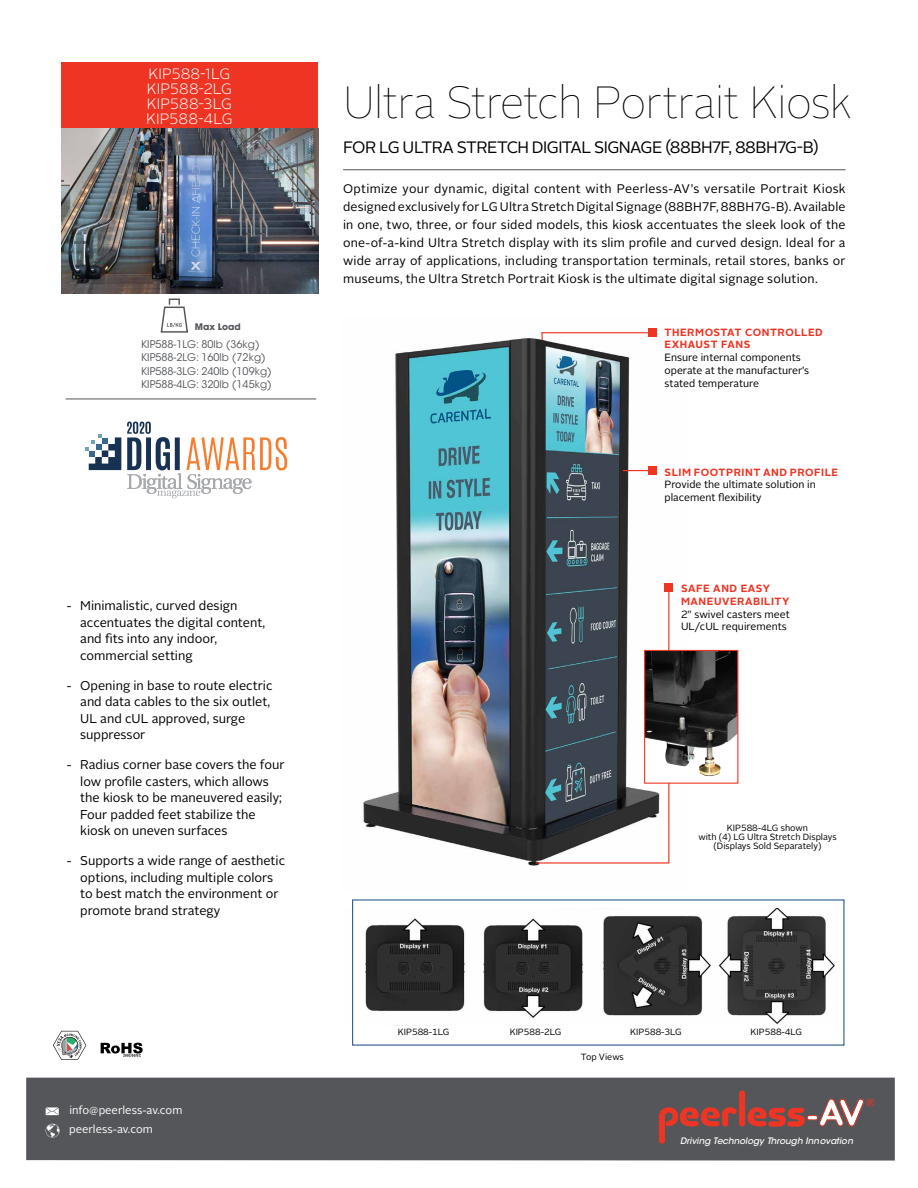
<style>
.page{position:relative;width:918px;height:1188px;background:#fff}
.page>*{position:absolute;margin:0;border:0;box-sizing:border-box;transform-origin:0 0}
.t1{font:100 45px "Alright Sans";letter-spacing:-.025em;color:#000}
.t2{font:16.5px "Alright Sans";letter-spacing:-.035em;color:#000}
.t3{font:300 15px/15px "Alright Sans";letter-spacing:.005em;color:#fff}
.t4{font:12.75px/16.5px "Alright Sans";color:#000}
.t5{font:12.45px/18px "Alright Sans";letter-spacing:.015em;color:#000;text-align:justify}
.t6{font:11.25px "Alright Sans";color:#fff}
.t7{font:10.5px/12.8px "Alright Sans";color:#000}
.t8{font:10.5px/13.5px "ITC Avant Garde Std";color:#54565a}
.t9{font:700 10.5px/12.8px "Alright Sans";letter-spacing:.05em;color:#ee3524}
.t10{font:9px/9px "Alright Sans";color:#000;text-align:center}
.t11{font:700 9px "ITC Avant Garde Std";color:#54565a}
.t12{font:italic 500 8.85px "ITC Avant Garde Std";color:#fff}
</style>
<div class="page">
<hr style="left:66px;top:399px;width:250px;height:1px;background:#54565a">
<img style="left:61px;top:128px;width:257px;height:165px">
<img style="left:363px;top:328px;width:327px;height:538px">
<hr style="left:343px;top:169px;width:503px;height:1px;background:#54565a">
<div style="left:61px;top:63px;width:257px;height:65px;background:#ee3524"></div>
<svg style="left:101px;top:1043px;width:42px;height:14px"></svg>
<svg style="left:53px;top:1031px;width:33px;height:29px"></svg>
<svg style="left:623px;top:470px;width:25px;height:1px"></svg>
<div style="left:648px;top:328px;width:8px;height:9px;background:#ee3524"></div>
<div style="left:648px;top:466px;width:8px;height:9px;background:#ee3524"></div>
<svg style="left:541px;top:332px;width:112px;height:9px"></svg>
<svg style="left:534px;top:591px;width:136px;height:273px"></svg>
<img style="left:365px;top:908px;width:470px;height:116px">
<div style="left:26px;top:1078px;width:869px;height:83px;background:#54565a"></div>
<svg style="left:659px;top:1107px;width:78px;height:37px"></svg>
<div style="left:739px;top:1091px;width:6px;height:36px;background:#ee3524;border-radius:3px"></div>
<svg style="left:748px;top:1099px;width:127px;height:28px"></svg>
<svg style="left:46px;top:1107px;width:13px;height:8px"></svg>
<svg style="left:46px;top:1124px;width:14px;height:14px"></svg>
<svg style="left:161px;top:299px;width:27px;height:34px"></svg>
<svg style="left:646px;top:652px;width:90px;height:130px"></svg>
<img style="left:646px;top:652px;width:83px;height:124px">
<div style="left:644px;top:650px;width:94px;height:134px;border:1px solid #ee3524"></div>
<div style="left:664px;top:583px;width:9px;height:9px;background:#ee3524"></div>
<svg style="left:85px;top:434px;width:36px;height:36px"></svg>
<svg style="left:127px;top:422px;width:160px;height:76px"></svg>
<p class="t3" style="left:146px;top:66px;width:88px">KIP588-1LG<br>KIP588-2LG<br>KIP588-3LG<br>KIP588-4LG</p>
<p class="t11" style="left:195px;top:321px;width:47px">Max Load</p>
<p class="t8" style="left:141px;top:337px;width:132px">KIP588-1LG: 80lb (36kg)<br>KIP588-2LG: 160lb (72kg)<br>KIP588-3LG: 240lb (109kg)<br>KIP588-4LG: 320lb (145kg)</p>
<p class="t4" style="left:80px;top:598px;width:186px;text-indent:-14px">- Minimalistic, curved design accentuates the digital content, and fits into any indoor, commercial setting</p>
<p class="t4" style="left:80px;top:677px;width:194px;text-indent:-14px">- Opening in base to route electric and data cables to the six outlet,<br>UL and cUL approved, surge suppressor</p>
<p class="t4" style="left:80px;top:757px;width:206px;text-indent:-14px">- Radius corner base covers the four low profile casters, which allows the kiosk to be maneuvered easily;<br>Four padded feet stabilize the kiosk on uneven surfaces</p>
<p class="t4" style="left:80px;top:853px;width:207px;text-indent:-14px">- Supports a wide range of aesthetic options, including multiple colors to best match the environment or promote brand strategy</p>
<p class="t6" style="left:69px;top:1103px;width:114px">info@peerless-av.com</p>
<p class="t6" style="left:69px;top:1122px;width:85px">peerless-av.com</p>
<h1 class="t1" style="left:343px;top:72px;width:510px">Ultra Stretch Portrait Kiosk</h1>
<h2 class="t2" style="left:343px;top:136px;width:477px">FOR LG ULTRA STRETCH DIGITAL SIGNAGE (88BH7F, 88BH7G-B)</h2>
<p class="t5" style="left:343px;top:180px;width:504px">Optimize your dynamic, digital content with Peerless-AV’s versatile Portrait Kiosk designed exclusively for LG Ultra Stretch Digital Signage (88BH7F, 88BH7G-B). Available in one, two, three, or four sided models, this kiosk accentuates the sleek look of the one-of-a-kind Ultra Stretch display with its slim profile and curved design. Ideal for a wide array of applications, including transportation terminals, retail stores, banks or museums, the Ultra Stretch Portrait Kiosk is the ultimate digital signage solution.</p>
<p class="t9" style="left:665px;top:326px;width:160px">THERMOSTAT CONTROLLED<br>EXHAUST FANS</p>
<p class="t7" style="left:665px;top:351px;width:146px">Ensure internal components operate at the manufacturer’s stated temperature</p>
<p class="t9" style="left:665px;top:466px;width:175px">SLIM FOOTPRINT AND PROFILE</p>
<p class="t7" style="left:665px;top:479px;width:153px">Provide the ultimate solution in placement flexibility</p>
<p class="t9" style="left:681px;top:582px;width:110px">SAFE AND EASY<br>MANEUVERABILITY</p>
<p class="t7" style="left:681px;top:608px;width:110px">2" swivel casters meet<br>UL/cUL requirements</p>
<p class="t10" style="left:698px;top:824px;width:140px">KIP588-4LG shown<br>with (4) LG Ultra Stretch Displays (Displays Sold Separately)</p>
<p class="t10" style="left:398px;top:1027px;width:53px">KIP588-1LG</p>
<p class="t10" style="left:510px;top:1027px;width:53px">KIP588-2LG</p>
<p class="t10" style="left:630px;top:1027px;width:53px">KIP588-3LG</p>
<p class="t10" style="left:751px;top:1027px;width:53px">KIP588-4LG</p>
<p class="t10" style="left:581px;top:1052px;width:44px">Top Views</p>
<p class="t12" style="left:680px;top:1135px;width:174px">Driving Technology Through Innovation</p>
</div>
